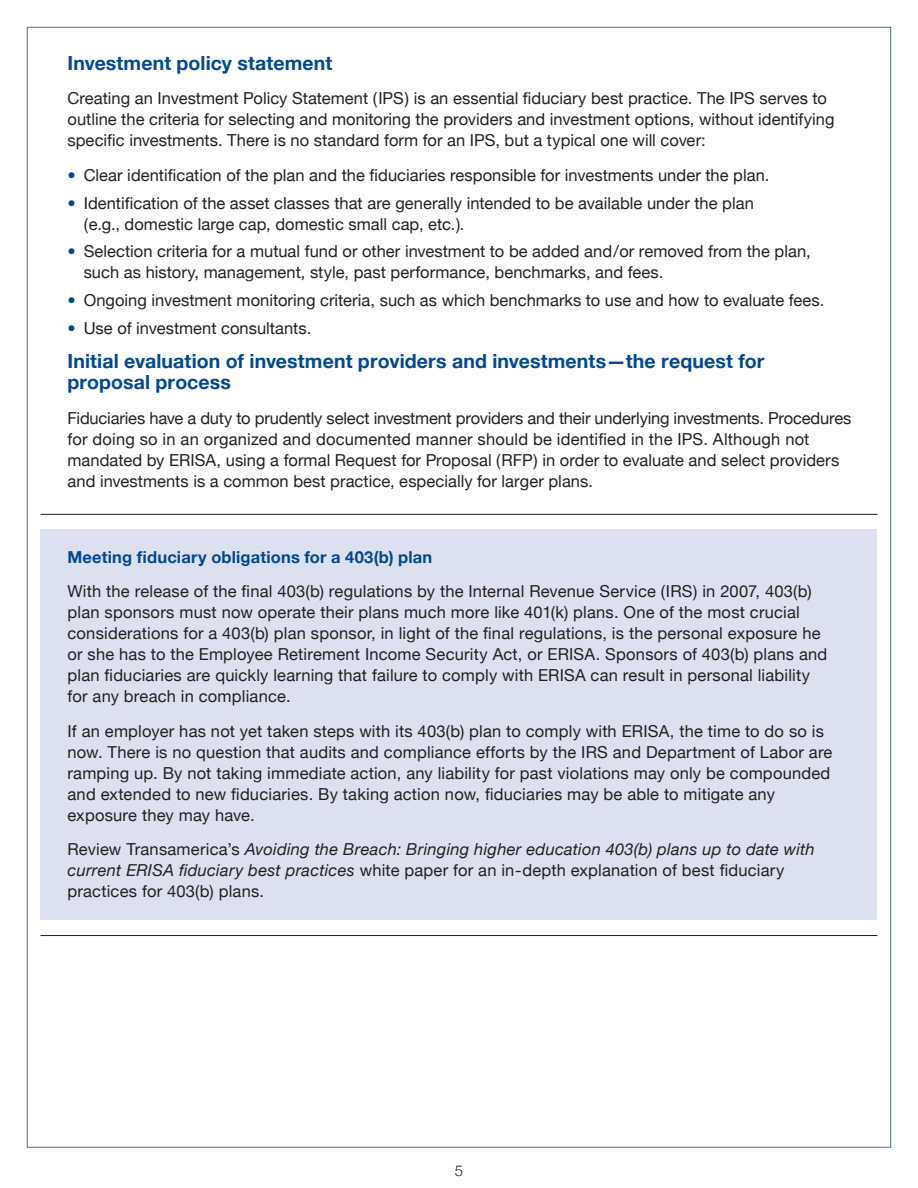
<style>
.page{position:relative;width:918px;height:1188px;background:#fff}
.page>*{position:absolute;margin:0;border:0;box-sizing:border-box;transform-origin:0 0}
.Body_Copy{font:700 19.5px/21px "Helvetica Neue";letter-spacing:.005em;color:#014890}
.Body_Copy-2{font:16.5px/21px "Helvetica Neue";letter-spacing:.005em;color:#231f20}
.Body_Copy-3{font:italic 16.5px/21px "Helvetica Neue";letter-spacing:.015em;color:#231f20}
.Body_Copy-4{font:700 16.5px "Helvetica Neue";letter-spacing:.01em;color:#014890}
.Body_Copy-5{font:300 15px "Helvetica Neue";color:#231f20}
.s1{color:#014890}
.s2{font-style:normal}
</style>
<div class="page">
<div style="left:27px;top:27px;width:864px;height:1121px;background:#fff;border:1px solid #4a7086"></div>
<hr style="left:40px;top:514px;width:838px;height:1px;background:#231f20">
<hr style="left:40px;top:935px;width:838px;height:1px;background:#231f20">
<div style="left:40px;top:529px;width:838px;height:391px;background:#dde1ef"></div>
<p class="Body_Copy" style="left:68px;top:52px;width:266px">Investment policy statement</p>
<p class="Body_Copy-2" style="left:68px;top:88px;width:769px">Creating an Investment Policy Statement (IPS) is an essential fiduciary best practice. The IPS serves to outline the criteria for selecting and monitoring the providers and investment options, without identifying specific investments. There is no standard form for an IPS, but a typical one will cover:</p>
<p class="Body_Copy-2" style="left:68px;top:164px;width:703px"><span class="s1">•</span> Clear identification of the plan and the fiduciaries responsible for investments under the plan.</p>
<p class="Body_Copy-2" style="left:84px;top:192px;width:672px;text-indent:-16px"><span class="s1">•</span> Identification of the asset classes that are generally intended to be available under the plan (e.g., domestic large cap, domestic small cap, etc.).</p>
<p class="Body_Copy-2" style="left:84px;top:241px;width:729px;text-indent:-16px"><span class="s1">•</span> Selection criteria for a mutual fund or other investment to be added and/or removed from the plan, such as history, management, style, past performance, benchmarks, and fees.</p>
<p class="Body_Copy-2" style="left:68px;top:289px;width:758px"><span class="s1">•</span> Ongoing investment monitoring criteria, such as which benchmarks to use and how to evaluate fees.</p>
<p class="Body_Copy-2" style="left:68px;top:317px;width:245px"><span class="s1">•</span> Use of investment consultants.</p>
<p class="Body_Copy" style="left:68px;top:350px;width:698px">Initial evaluation of investment providers and investments—the request for proposal process</p>
<p class="Body_Copy-2" style="left:68px;top:407px;width:785px">Fiduciaries have a duty to prudently select investment providers and their underlying investments. Procedures for doing so in an organized and documented manner should be identified in the IPS. Although not mandated by ERISA, using a formal Request for Proposal (RFP) in order to evaluate and select providers and investments is a common best practice, especially for larger plans.</p>
<p class="Body_Copy-4" style="left:68px;top:546px;width:366px">Meeting fiduciary obligations for a 403(b) plan</p>
<p class="Body_Copy-2" style="left:68px;top:580px;width:761px">With the release of the final 403(b) regulations by the Internal Revenue Service (IRS) in 2007, 403(b) plan sponsors must now operate their plans much more like 401(k) plans. One of the most crucial considerations for a 403(b) plan sponsor, in light of the final regulations, is the personal exposure he or she has to the Employee Retirement Income Security Act, or ERISA. Sponsors of 403(b) plans and plan fiduciaries are quickly learning that failure to comply with ERISA can result in personal liability for any breach in compliance.</p>
<p class="Body_Copy-2" style="left:68px;top:720px;width:767px">If an employer has not yet taken steps with its 403(b) plan to comply with ERISA, the time to do so is now. There is no question that audits and compliance efforts by the IRS and Department of Labor are ramping up. By not taking immediate action, any liability for past violations may only be compounded and extended to new fiduciaries. By taking action now, fiduciaries may be able to mitigate any exposure they may have.</p>
<p class="Body_Copy-3" style="left:68px;top:838px;width:749px"><span class="s2">Review Transamerica’s</span> Avoiding the Breach: Bringing higher education 403(b) plans up to date with current ERISA fiduciary best practices <span class="s2">white paper for an in-depth explanation of best fiduciary practices for 403(b) plans.</span></p>
<p class="Body_Copy-5" style="left:455px;top:1161px;width:10px">5</p>
</div>
